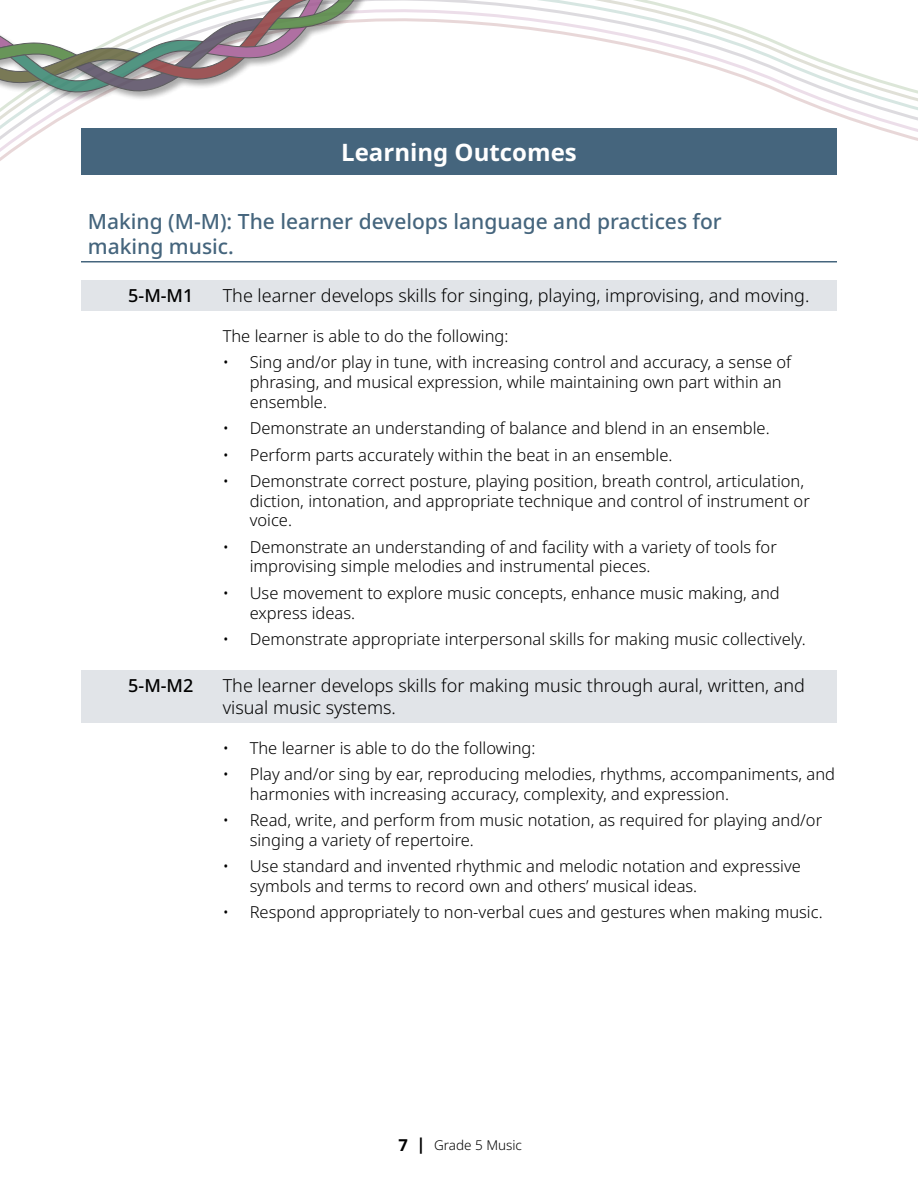
<style>
.page{position:relative;width:918px;height:1188px;background:#fff}
.page>*{position:absolute;margin:0;border:0;box-sizing:border-box;transform-origin:0 0}
.H2_White{font:700 24px "Noto Sans";color:#fff}
.Header_Outcomes{font:500 21px/25.2px "Noto Sans";color:#45657d}
.GLO_arts{font:300 18px/21.6px "Noto Sans";color:#000}
.GLO_arts-2{font:500 18px "Noto Sans";color:#000}
.Bullet_Outcome_no_bullet{font:300 16.5px/19.8px "Noto Sans";color:#000}
.t1{font:300 13.5px "Noto Sans";color:#000}
.s1{font-weight:700;font-size:16.5px}
</style>
<div class="page">
<svg style="left:0;top:0;width:918px;height:175px"></svg>
<div style="left:0;top:0;width:515px;height:102px;background:#000;opacity:.4"></div>
<svg style="left:0;top:0;width:407px;height:96px"></svg>
<div style="left:81px;top:128px;width:756px;height:46px;background:#45657d"></div>
<hr style="left:81px;top:261px;width:756px;height:2px;background:#45657d">
<div style="left:81px;top:280px;width:756px;height:31px;background:#e1e4e8"></div>
<div style="left:81px;top:670px;width:756px;height:52px;background:#e1e4e8"></div>
<h2 class="H2_White" style="left:341px;top:135px;width:237px">Learning Outcomes</h2>
<h3 class="Header_Outcomes" style="left:88px;top:209px;width:636px">Making (M-M): The learner develops language and practices for making music.</h3>
<h4 class="GLO_arts-2" style="left:128px;top:283px;width:67px">5-M-M1</h4>
<h4 class="GLO_arts" style="left:223px;top:285px;width:588px">The learner develops skills for singing, playing, improvising, and moving.</h4>
<p class="Bullet_Outcome_no_bullet" style="left:223px;top:327px;width:287px">The learner is able to do the following:</p>
<p class="Bullet_Outcome_no_bullet" style="left:250px;top:353px;width:543px;text-indent:-27px">• Sing and/or play in tune, with increasing control and accuracy, a sense of phrasing, and musical expression, while maintaining own part within an ensemble.</p>
<p class="Bullet_Outcome_no_bullet" style="left:223px;top:419px;width:548px">• Demonstrate an understanding of balance and blend in an ensemble.</p>
<p class="Bullet_Outcome_no_bullet" style="left:223px;top:445px;width:451px">• Perform parts accurately within the beat in an ensemble.</p>
<p class="Bullet_Outcome_no_bullet" style="left:250px;top:471px;width:562px;text-indent:-27px">• Demonstrate correct posture, playing position, breath control, articulation, diction, intonation, and appropriate technique and control of instrument or voice.</p>
<p class="Bullet_Outcome_no_bullet" style="left:250px;top:537px;width:529px;text-indent:-27px">• Demonstrate an understanding of and facility with a variety of tools for improvising simple melodies and instrumental pieces.</p>
<p class="Bullet_Outcome_no_bullet" style="left:250px;top:583px;width:532px;text-indent:-27px">• Use movement to explore music concepts, enhance music making, and express ideas.</p>
<p class="Bullet_Outcome_no_bullet" style="left:223px;top:629px;width:584px">• Demonstrate appropriate interpersonal skills for making music collectively.</p>
<h4 class="GLO_arts-2" style="left:128px;top:673px;width:67px">5-M-M2</h4>
<h4 class="GLO_arts" style="left:223px;top:675px;width:584px">The learner develops skills for making music through aural, written, and visual music systems.</h4>
<p class="Bullet_Outcome_no_bullet" style="left:223px;top:738px;width:314px">• The learner is able to do the following:</p>
<p class="Bullet_Outcome_no_bullet" style="left:250px;top:765px;width:587px;text-indent:-27px">• Play and/or sing by ear, reproducing melodies, rhythms, accompaniments, and harmonies with increasing accuracy, complexity, and expression.</p>
<p class="Bullet_Outcome_no_bullet" style="left:250px;top:811px;width:574px;text-indent:-27px">• Read, write, and perform from music notation, as required for playing and/or singing a variety of repertoire.</p>
<p class="Bullet_Outcome_no_bullet" style="left:250px;top:857px;width:553px;text-indent:-27px">• Use standard and invented rhythmic and melodic notation and expressive symbols and terms to record own and others’ musical ideas.</p>
<p class="Bullet_Outcome_no_bullet" style="left:223px;top:903px;width:601px">• Respond appropriately to non-verbal cues and gestures when making music.</p>
<p class="t1" style="left:398px;top:1135px;width:125px"><span class="s1">7 |</span> Grade 5 Music</p>
</div>
